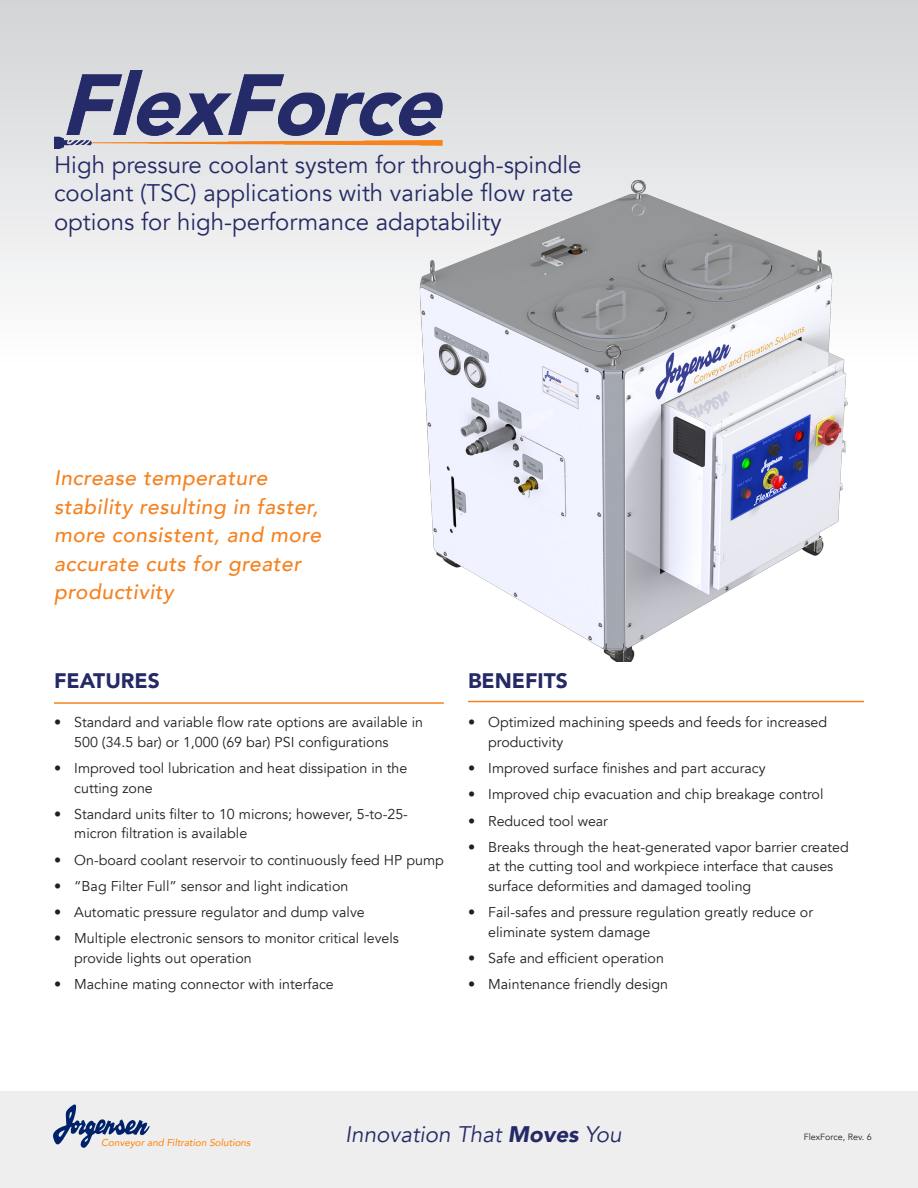
<style>
.page{position:relative;width:918px;height:1188px;background:#fff}
.page>*{position:absolute;margin:0;border:0;box-sizing:border-box;transform-origin:0 0}
.t1{font:24px/28.5px "Avenir";color:#252a66}
.t2{font:italic 22.5px "Avenir";color:#252a66}
.t3{font:italic 500 21px/28.5px "Avenir";letter-spacing:.025em;color:#f58220}
.t4{font:900 21px "Avenir";color:#252a66}
.t5{font:14.25px/19.5px "Avenir";color:#231f20}
.t6{font:italic 9.9px "Avenir";color:#ff8200}
.t7{font:9px "Avenir";color:#231f20}
.s1{font-weight:900}
</style>
<div class="page">
<div style="left:0;top:0;width:918px;height:367px;background:linear-gradient(to bottom,#d2d3d6,#fefefe)"></div>
<hr style="left:468px;top:701px;width:396px;height:1px;background:#f58220">
<hr style="left:54px;top:702px;width:390px;height:2px;background:#f58220">
<div style="left:0;top:1092px;width:918px;height:96px;background:#eeeeef"></div>
<svg style="left:53px;top:1104px;width:97px;height:44px"></svg>
<img style="left:54px;top:65px;width:396px;height:83px">
<img style="left:376px;top:171px;width:478px;height:491px">
<p class="t1" style="left:54px;top:150px;width:529px">High pressure coolant system for through-spindle coolant (TSC) applications with variable flow rate</p>
<p class="t1" style="left:54px;top:207px;width:449px">options for high-performance adaptability</p>
<p class="t3" style="left:54px;top:464px;width:215px">Increase temperature</p>
<p class="t3" style="left:54px;top:493px;width:269px">stability resulting in faster, more consistent, and more</p>
<p class="t3" style="left:54px;top:550px;width:249px">accurate cuts for greater productivity</p>
<p class="t4" style="left:54px;top:663px;width:107px">FEATURES</p>
<p class="t5" style="left:74px;top:713px;width:350px;text-indent:-20px">• Standard and variable flow rate options are available in<br>500 (34.5 bar) or 1,000 (69 bar) PSI configurations</p>
<p class="t5" style="left:74px;top:759px;width:335px;text-indent:-20px">• Improved tool lubrication and heat dissipation in the cutting zone</p>
<p class="t5" style="left:74px;top:805px;width:335px;text-indent:-20px">• Standard units filter to 10 microns; however, 5-to-25- micron filtration is available</p>
<p class="t5" style="left:54px;top:850px;width:391px">• On-board coolant reservoir to continuously feed HP pump</p>
<p class="t5" style="left:54px;top:877px;width:296px">• “Bag Filter Full” sensor and light indication</p>
<p class="t5" style="left:54px;top:903px;width:312px">• Automatic pressure regulator and dump valve</p>
<p class="t5" style="left:74px;top:929px;width:326px;text-indent:-20px">• Multiple electronic sensors to monitor critical levels provide lights out operation</p>
<p class="t5" style="left:54px;top:975px;width:281px">• Machine mating connector with interface</p>
<p class="t4" style="left:468px;top:663px;width:101px">BENEFITS</p>
<p class="t5" style="left:488px;top:713px;width:340px;text-indent:-20px">• Optimized machining speeds and feeds for increased productivity</p>
<p class="t5" style="left:468px;top:759px;width:299px">• Improved surface finishes and part accuracy</p>
<p class="t5" style="left:468px;top:785px;width:357px">• Improved chip evacuation and chip breakage control</p>
<p class="t5" style="left:468px;top:811px;width:142px">• Reduced tool wear</p>
<p class="t5" style="left:488px;top:838px;width:362px;text-indent:-20px">• Breaks through the heat-generated vapor barrier created at the cutting tool and workpiece interface that causes surface deformities and damaged tooling</p>
<p class="t5" style="left:488px;top:903px;width:326px;text-indent:-20px">• Fail-safes and pressure regulation greatly reduce or eliminate system damage</p>
<p class="t5" style="left:468px;top:949px;width:198px">• Safe and efficient operation</p>
<p class="t5" style="left:468px;top:975px;width:202px">• Maintenance friendly design</p>
<p class="t6" style="left:101px;top:1137px;width:151px">Conveyor and Filtration Solutions</p>
<p class="t2" style="left:345px;top:1121px;width:278px">Innovation That <span class="s1">Moves</span> You</p>
<p class="t7" style="left:804px;top:1131px;width:70px">FlexForce, Rev. 6</p>
</div>
